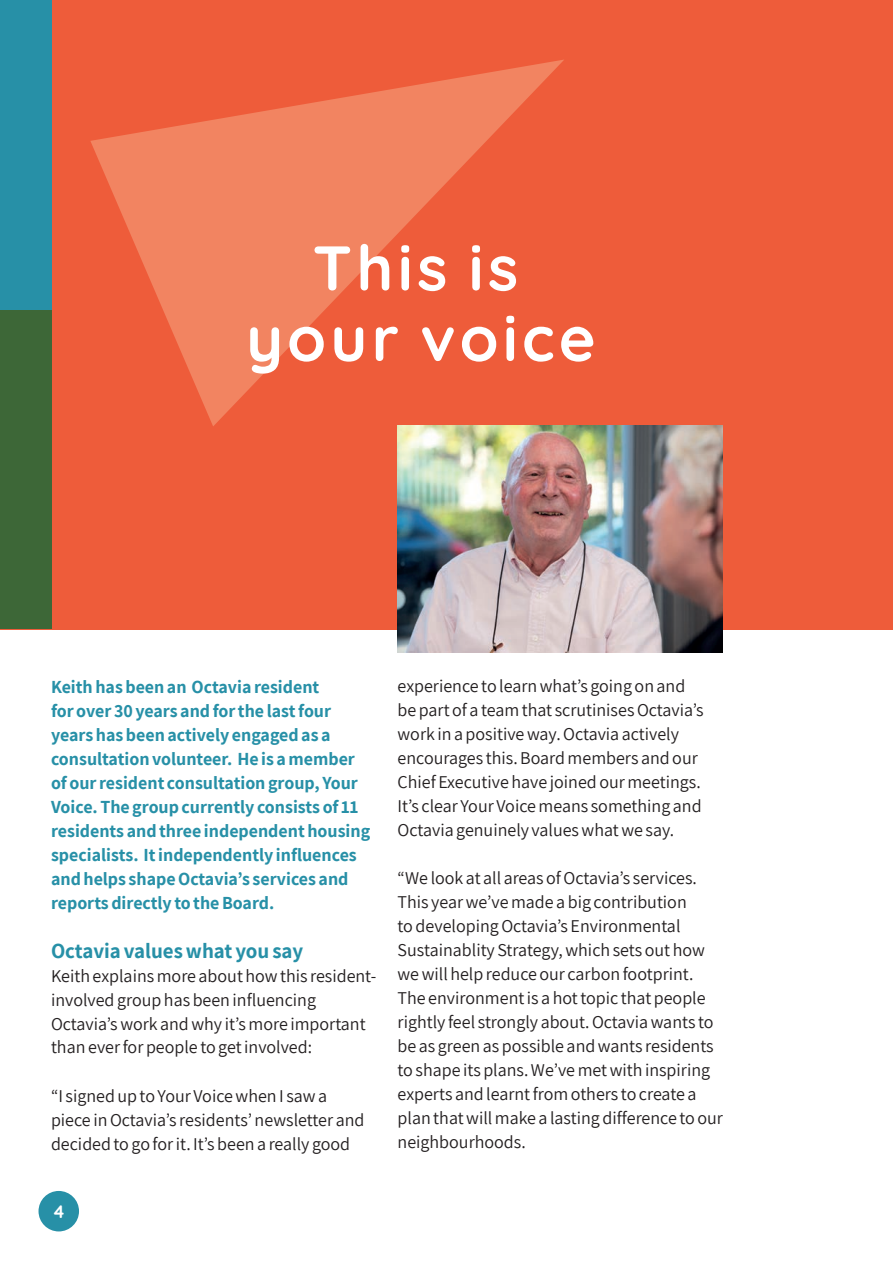
<style>
.page{position:relative;width:893px;height:1263px;background:#fff}
.page>*{position:absolute;margin:0;border:0;box-sizing:border-box;transform-origin:0 0}
.t1{font:700 63px/70.5px "Quicksand";letter-spacing:.07em;color:#fff;text-align:center}
.t2{font:700 21px "Assistant";color:#2790a7}
.t3{font:18px/24px "Assistant";color:#231f20}
.t4{font:700 18px/24px "Assistant";color:#2790a7}
.t5{font:700 18px "Quicksand";color:#fff}
</style>
<div class="page">
<div style="left:0;top:0;width:893px;height:629px;background:#ee5c3a"></div>
<div style="left:39px;top:1191px;width:40px;height:40px;background:#2790a7;border-radius:50%"></div>
<svg style="left:90px;top:60px;width:474px;height:366px"></svg>
<div style="left:0;top:0;width:51px;height:625px;background:#2790a7"></div>
<div style="left:0;top:310px;width:51px;height:319px;background:#3d6737"></div>
<img style="left:398px;top:426px;width:325px;height:227px">
<h1 class="t1" style="left:246px;top:228px;width:351px">This is your voice</h1>
<p class="t4" style="left:51px;top:675px;width:321px">Keith has been an Octavia resident<br>for over 30 years and for the last four years has been actively engaged as a consultation volunteer. He is a member of our resident consultation group, Your Voice. The group currently consists of 11 residents and three independent housing specialists. It independently influences and helps shape Octavia’s services and reports directly to the Board.</p>
<p class="t2" style="left:51px;top:936px;width:254px">Octavia values what you say</p>
<p class="t3" style="left:51px;top:963px;width:327px">Keith explains more about how this resident&shy;involved group has been influencing Octavia’s work and why it’s more important than ever for people to get involved:</p>
<p class="t3" style="left:51px;top:1083px;width:315px">“I signed up to Your Voice when I saw a piece in Octavia’s residents’ newsletter and decided to go for it. It’s been a really good</p>
<p class="t5" style="left:52px;top:1196px;width:14px">4</p>
<p class="t3" style="left:398px;top:673px;width:308px">experience to learn what’s going on and be part of a team that scrutinises Octavia’s work in a positive way. Octavia actively encourages this. Board members and our Chief Executive have joined our meetings.<br>It’s clear Your Voice means something and Octavia genuinely values what we say.</p>
<p class="t3" style="left:398px;top:865px;width:327px">“We look at all areas of Octavia’s services.<br>This year we’ve made a big contribution<br>to developing Octavia’s Environmental Sustainablity Strategy, which sets out how we will help reduce our carbon footprint.<br>The environment is a hot topic that people rightly feel strongly about. Octavia wants to be as green as possible and wants residents to shape its plans. We’ve met with inspiring experts and learnt from others to create a plan that will make a lasting difference to our neighbourhoods.</p>
</div>
